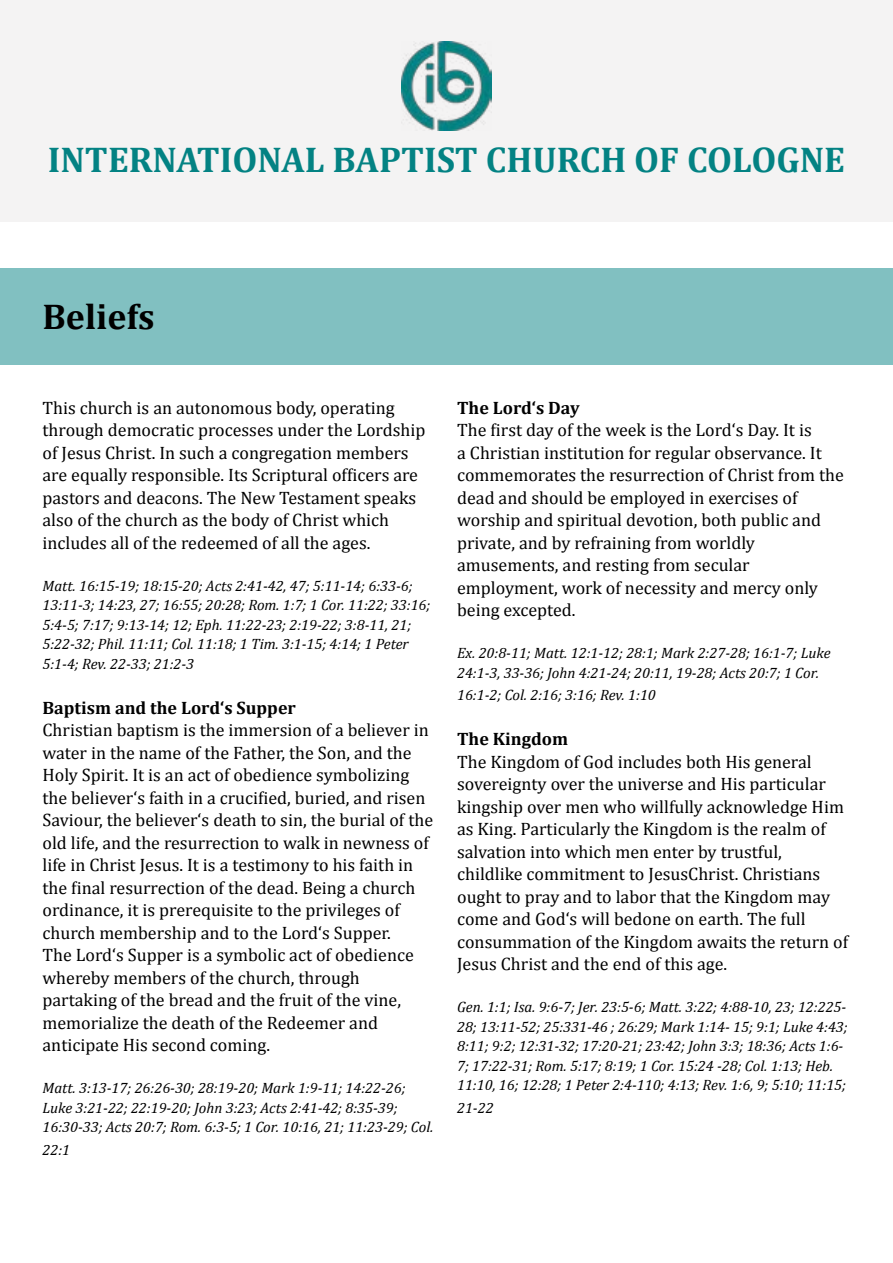
<style>
.page{position:relative;width:893px;height:1263px;background:#fff}
.page>*{position:absolute;margin:0;border:0;box-sizing:border-box;transform-origin:0 0}
.t1{font:700 36px "Cambria";color:#038283}
.t2{font:700 36px "Cambria";color:#000}
.t3{font:18px/22.5px "Cambria";color:#000}
.t4{font:700 18px "Cambria";color:#000}
.t5{font:italic 15px/19.5px "Cambria";color:#000}
</style>
<div class="page">
<div style="left:0;top:268px;width:893px;height:96px;background:#81c0c1"></div>
<div style="left:0;top:0;width:893px;height:222px;background:#f4f3f3"></div>
<img style="left:402px;top:41px;width:89px;height:90px">
<h1 class="t1" style="left:48px;top:134px;width:799px">INTERNATIONAL BAPTIST CHURCH OF COLOGNE</h1>
<h1 class="t2" style="left:43px;top:292px;width:114px">Beliefs</h1>
<p class="t3" style="left:43px;top:396px;width:384px">This church is an autonomous body, operating through democratic processes under the Lordship of Jesus Christ. In such a congregation members are equally responsible. Its Scriptural officers are pastors and deacons. The New Testament speaks also of the church as the body of Christ which includes all of the redeemed of all the ages.</p>
<p class="t5" style="left:43px;top:575px;width:389px">Matt. 16:15-19; 18:15-20; Acts 2:41-42, 47; 5:11-14; 6:33-6; 13:11-3; 14:23, 27; 16:55; 20:28; Rom. 1:7; 1 Cor. 11:22; 33:16; 5:4-5; 7:17; 9:13-14; 12; Eph. 11:22-23; 2:19-22; 3:8-11, 21; 5:22-32; Phil. 11:11; Col. 11:18; 1 Tim. 3:1-15; 4:14; 1 Peter 5:1-4; Rev. 22-33; 21:2-3</p>
<p class="t4" style="left:43px;top:695px;width:255px">Baptism and the Lord‘s Supper</p>
<p class="t3" style="left:43px;top:719px;width:392px">Christian baptism is the immersion of a believer in water in the name of the Father, the Son, and the Holy Spirit. It is an act of obedience symbolizing the believer‘s faith in a crucified, buried, and risen Saviour, the believer‘s death to sin, the burial of the old life, and the resurrection to walk in newness of life in Christ Jesus. It is a testimony to his faith in the final resurrection of the dead. Being a church ordinance, it is prerequisite to the privileges of church membership and to the Lord‘s Supper.<br>The Lord‘s Supper is a symbolic act of obedience whereby members of the church, through partaking of the bread and the fruit of the vine, memorialize the death of the Redeemer and anticipate His second coming.</p>
<p class="t5" style="left:43px;top:1078px;width:392px">Matt. 3:13-17; 26:26-30; 28:19-20; Mark 1:9-11; 14:22-26;<br>Luke 3:21-22; 22:19-20; John 3:23; Acts 2:41-42; 8:35-39;<br>16:30-33; Acts 20:7; Rom. 6:3-5; 1 Cor. 10:16, 21; 11:23-29; Col.</p>
<p class="t5" style="left:43px;top:1139px;width:29px">22:1</p>
<p class="t4" style="left:457px;top:395px;width:124px">The Lord‘s Day</p>
<p class="t3" style="left:457px;top:419px;width:388px">The first day of the week is the Lord‘s Day. It is<br>a Christian institution for regular observance. It commemorates the resurrection of Christ from the dead and should be employed in exercises of worship and spiritual devotion, both public and private, and by refraining from worldly amusements, and resting from secular employment, work of necessity and mercy only being excepted.</p>
<p class="t5" style="left:457px;top:643px;width:375px">Ex. 20:8-11; Matt. 12:1-12; 28:1; Mark 2:27-28; 16:1-7; Luke<br>24:1-3, 33-36; John 4:21-24; 20:11, 19-28; Acts 20:7; 1 Cor.</p>
<p class="t5" style="left:457px;top:685px;width:200px">16:1-2; Col. 2:16; 3:16; Rev. 1:10</p>
<p class="t4" style="left:457px;top:726px;width:112px">The Kingdom</p>
<p class="t3" style="left:457px;top:750px;width:393px">The Kingdom of God includes both His general sovereignty over the universe and His particular kingship over men who willfully acknowledge Him as King. Particularly the Kingdom is the realm of salvation into which men enter by trustful, childlike commitment to JesusChrist. Christians ought to pray and to labor that the Kingdom may come and God‘s will bedone on earth. The full consummation of the Kingdom awaits the return of Jesus Christ and the end of this age.</p>
<p class="t5" style="left:457px;top:997px;width:392px">Gen. 1:1; Isa. 9:6-7; Jer. 23:5-6; Matt. 3:22; 4:88-10, 23; 12:225- 28; 13:11-52; 25:331-46 ; 26:29; Mark 1:14- 15; 9:1; Luke 4:43; 8:11; 9:2; 12:31-32; 17:20-21; 23:42; John 3:3; 18:36; Acts 1:6- 7; 17:22-31; Rom. 5:17; 8:19; 1 Cor. 15:24 -28; Col. 1:13; Heb.<br>11:10, 16; 12:28; 1 Peter 2:4-110; 4:13; Rev. 1:6, 9; 5:10; 11:15;</p>
<p class="t5" style="left:457px;top:1097px;width:38px">21-22</p>
</div>
